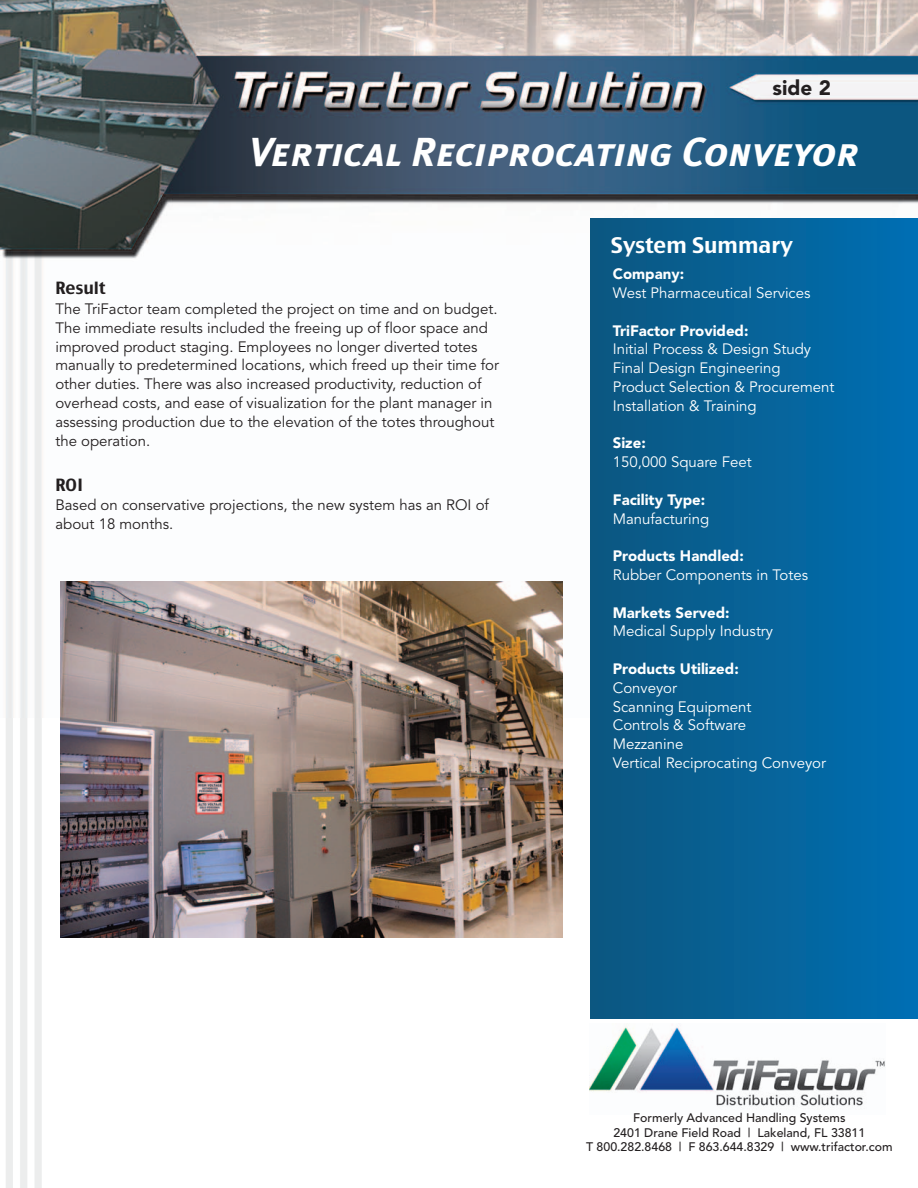
<style>
.page{position:relative;width:918px;height:1188px;background:#fff}
.page>*{position:absolute;margin:0;border:0;box-sizing:border-box;transform-origin:0 0}
.t1{font:italic 40.5px "Meta Plus Bold Caps";color:#fff}
.t2{font:21px "Charcoal CY";color:#fff}
.t3{font:900 20.7px "Avenir";color:#231f20}
.t4{font:16.5px "Charcoal CY";color:#231f20}
.t5{font:15px/18.8px "Avenir";color:#231f20}
.t6{font:15px/18.8px "Avenir";color:#fff}
.t7{font:900 15px "Avenir";color:#fff}
.t8{font:500 12.3px/14.5px "Avenir";color:#231f20;text-align:center}
</style>
<div class="page">
<img style="left:0;top:0;width:918px;height:718px">
<img style="left:6px;top:718px;width:912px;height:470px">
<img style="left:589px;top:1024px;width:296px;height:91px">
<div style="left:590px;top:219px;width:328px;height:799px;background:linear-gradient(to right,#0d567f,#006fb3)"></div>
<img style="left:60px;top:581px;width:503px;height:357px">
<h3 class="t3" style="left:773px;top:79px;width:60px">side 2</h3>
<h1 class="t1" style="left:249px;top:129px;width:612px">Vertical Reciprocating Conveyor</h1>
<p class="t4" style="left:55px;top:279px;width:52px">Result</p>
<p class="t5" style="left:55px;top:301px;width:445px">The TriFactor team completed the project on time and on budget.<br>The immediate results included the freeing up of floor space and improved product staging. Employees no longer diverted totes manually to predetermined locations, which freed up their time for other duties. There was also increased productivity, reduction of overhead costs, and ease of visualization for the plant manager in assessing production due to the elevation of the totes throughout the operation.</p>
<p class="t4" style="left:55px;top:476px;width:29px">ROI</p>
<p class="t5" style="left:55px;top:497px;width:435px">Based on conservative projections, the new system has an ROI of about 18 months.</p>
<h2 class="t2" style="left:611px;top:233px;width:183px">System Summary</h2>
<p class="t7" style="left:613px;top:268px;width:73px">Company:</p>
<p class="t6" style="left:613px;top:285px;width:199px">West Pharmaceutical Services</p>
<p class="t7" style="left:613px;top:324px;width:137px">TriFactor Provided:</p>
<p class="t6" style="left:613px;top:342px;width:223px">Initial Process &amp; Design Study<br>Final Design Engineering<br>Product Selection &amp; Procurement<br>Installation &amp; Training</p>
<p class="t7" style="left:613px;top:437px;width:35px">Size:</p>
<p class="t6" style="left:613px;top:454px;width:140px">150,000 Square Feet</p>
<p class="t7" style="left:613px;top:493px;width:94px">Facility Type:</p>
<p class="t6" style="left:613px;top:511px;width:98px">Manufacturing</p>
<p class="t7" style="left:613px;top:550px;width:133px">Products Handled:</p>
<p class="t6" style="left:613px;top:567px;width:197px">Rubber Components in Totes</p>
<p class="t7" style="left:613px;top:606px;width:118px">Markets Served:</p>
<p class="t6" style="left:613px;top:623px;width:162px">Medical Supply Industry</p>
<p class="t7" style="left:613px;top:663px;width:128px">Products Utilized:</p>
<p class="t6" style="left:613px;top:680px;width:215px">Conveyor<br>Scanning Equipment<br>Controls &amp; Software<br>Mezzanine<br>Vertical Reciprocating Conveyor</p>
<p class="t8" style="left:586px;top:1112px;width:308px">Formerly Advanced Handling Systems<br>2401 Drane Field Road | Lakeland, FL 33811<br>T 800.282.8468 | F 863.644.8329 | www.trifactor.com</p>
</div>
